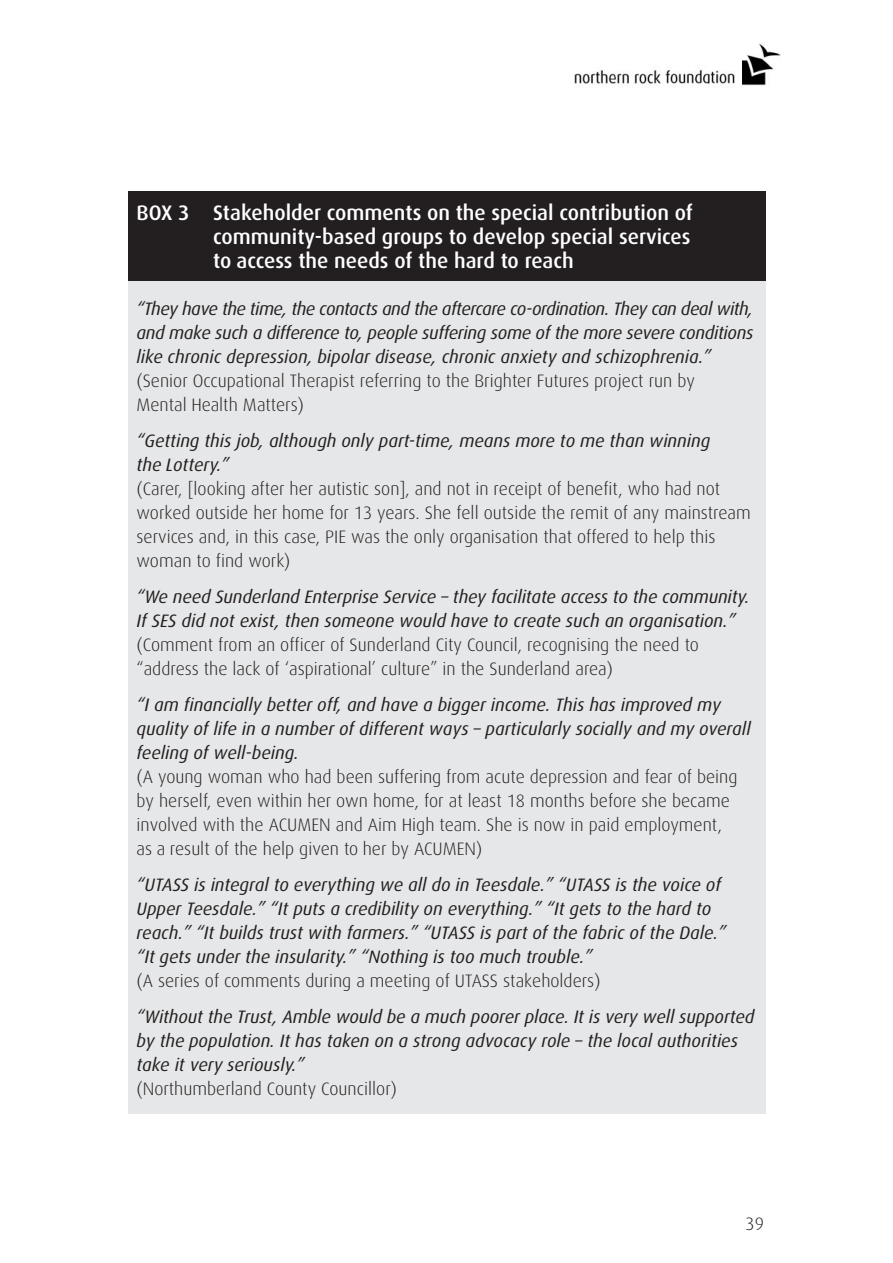
<style>
.page{position:relative;width:893px;height:1263px;background:#fff}
.page>*{position:absolute;margin:0;border:0;box-sizing:border-box;transform-origin:0 0}
.t1{font:500 21px/24px "Dax";color:#fff;text-align:justify}
.t2{font:italic 18px/24px "Dax";color:#231f20}
.t3{font:300 18px/24px "Dax";color:#231f20}
</style>
<div class="page">
<img style="left:742px;top:43px;width:38px;height:42px">
<img style="left:574px;top:69px;width:161px;height:17px">
<div style="left:128px;top:191px;width:637px;height:923px;background:#e6e7e8"></div>
<div style="left:128px;top:191px;width:637px;height:90px;background:#231f20"></div>
<p class="t1" style="left:213px;top:202px;width:481px;text-indent:-77px">BOX 3 Stakeholder comments on the special contribution of community-based groups to develop special services to access the needs of the hard to reach</p>
<p class="t2" style="left:137px;top:299px;width:618px;text-align:justify">“They have the time, the contacts and the aftercare co-ordination. They can deal with, and make such a difference to, people suffering some of the more severe conditions like chronic depression, bipolar disease, chronic anxiety and schizophrenia.”</p>
<p class="t3" style="left:137px;top:371px;width:560px">(Senior Occupational Therapist referring to the Brighter Futures project run by<br>Mental Health Matters)</p>
<p class="t2" style="left:137px;top:431px;width:575px">“Getting this job, although only part-time, means more to me than winning the Lottery.”</p>
<p class="t3" style="left:137px;top:479px;width:616px">(Carer, [looking after her autistic son], and not in receipt of benefit, who had not worked outside her home for 13 years. She fell outside the remit of any mainstream services and, in this case, PIE was the only organisation that offered to help this woman to find work)</p>
<p class="t2" style="left:137px;top:587px;width:614px">“We need Sunderland Enterprise Service – they facilitate access to the community.<br>If SES did not exist, then someone would have to create such an organisation.”</p>
<p class="t3" style="left:137px;top:635px;width:564px">(Comment from an officer of Sunderland City Council, recognising the need to “address the lack of ‘aspirational’ culture” in the Sunderland area)</p>
<p class="t2" style="left:137px;top:695px;width:615px">“I am financially better off, and have a bigger income. This has improved my quality of life in a number of different ways – particularly socially and my overall feeling of well-being.</p>
<p class="t3" style="left:137px;top:767px;width:602px">(A young woman who had been suffering from acute depression and fear of being by herself, even within her own home, for at least 18 months before she became involved with the ACUMEN and Aim High team. She is now in paid employment, as a result of the help given to her by ACUMEN)</p>
<p class="t2" style="left:137px;top:875px;width:591px">“UTASS is integral to everything we all do in Teesdale.” “UTASS is the voice of Upper Teesdale.” “It puts a credibility on everything.” “It gets to the hard to reach.” “It builds trust with farmers.” “UTASS is part of the fabric of the Dale.” “It gets under the insularity.” “Nothing is too much trouble.”</p>
<p class="t3" style="left:137px;top:971px;width:465px">(A series of comments during a meeting of UTASS stakeholders)</p>
<p class="t2" style="left:137px;top:1007px;width:619px">“Without the Trust, Amble would be a much poorer place. It is very well supported by the population. It has taken on a strong advocacy role – the local authorities take it very seriously.”</p>
<p class="t3" style="left:137px;top:1079px;width:262px">(Northumberland County Councillor)</p>
<p class="t3" style="left:745px;top:1213px;width:20px">39</p>
</div>
